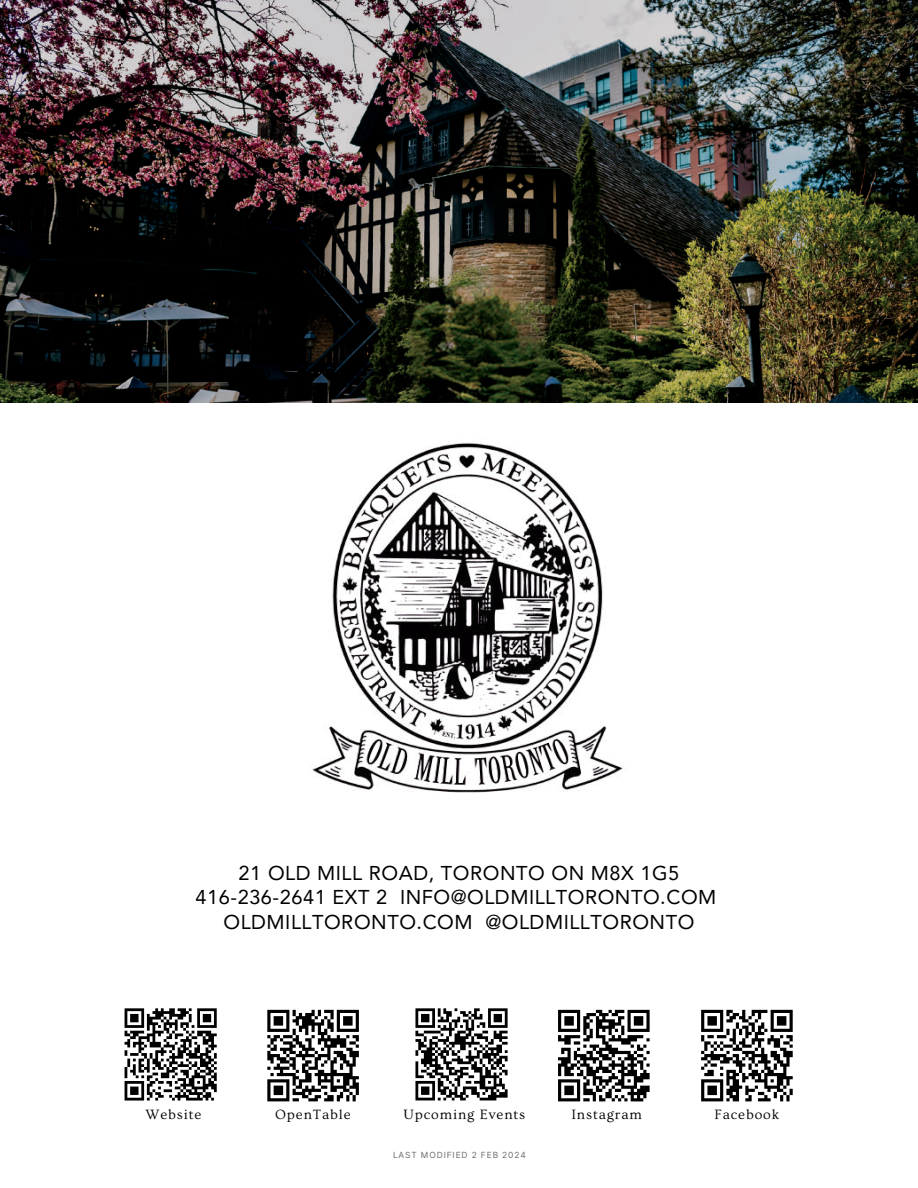
<style>
.page{position:relative;width:918px;height:1188px;background:#fff}
.page>*{position:absolute;margin:0;border:0;box-sizing:border-box;transform-origin:0 0}
.t1{font:19.95px/24.8px "Avenir LT Pro";letter-spacing:.025em;color:#000;text-align:center}
.t2{font:14.25px "Ovo";letter-spacing:.065em;color:#000}
.t3{font:8.4px "Inter";letter-spacing:.1em;color:#6a6a6a}
</style>
<div class="page">
<img style="left:0;top:0;width:918px;height:403px">
<svg style="left:124px;top:1008px;width:93px;height:93px"></svg>
<svg style="left:415px;top:1008px;width:93px;height:93px"></svg>
<svg style="left:558px;top:1009px;width:92px;height:93px"></svg>
<svg style="left:701px;top:1009px;width:92px;height:93px"></svg>
<svg style="left:267px;top:1009px;width:92px;height:93px"></svg>
<img style="left:312px;top:442px;width:314px;height:351px">
<p class="t1" style="left:196px;top:862px;width:522px">21 OLD MILL ROAD, TORONTO ON M8X 1G5<br>416-236-2641 EXT 2 INFO@OLDMILLTORONTO.COM<br>OLDMILLTORONTO.COM @OLDMILLTORONTO</p>
<p class="t2" style="left:145px;top:1106px;width:57px">Website</p>
<p class="t2" style="left:275px;top:1106px;width:77px">OpenTable</p>
<p class="t2" style="left:403px;top:1106px;width:123px">Upcoming Events</p>
<p class="t2" style="left:571px;top:1106px;width:72px">Instagram</p>
<p class="t2" style="left:714px;top:1106px;width:66px">Facebook</p>
<p class="t3" style="left:393px;top:1150px;width:134px">LAST MODIFIED 2 FEB 2024</p>
</div>
